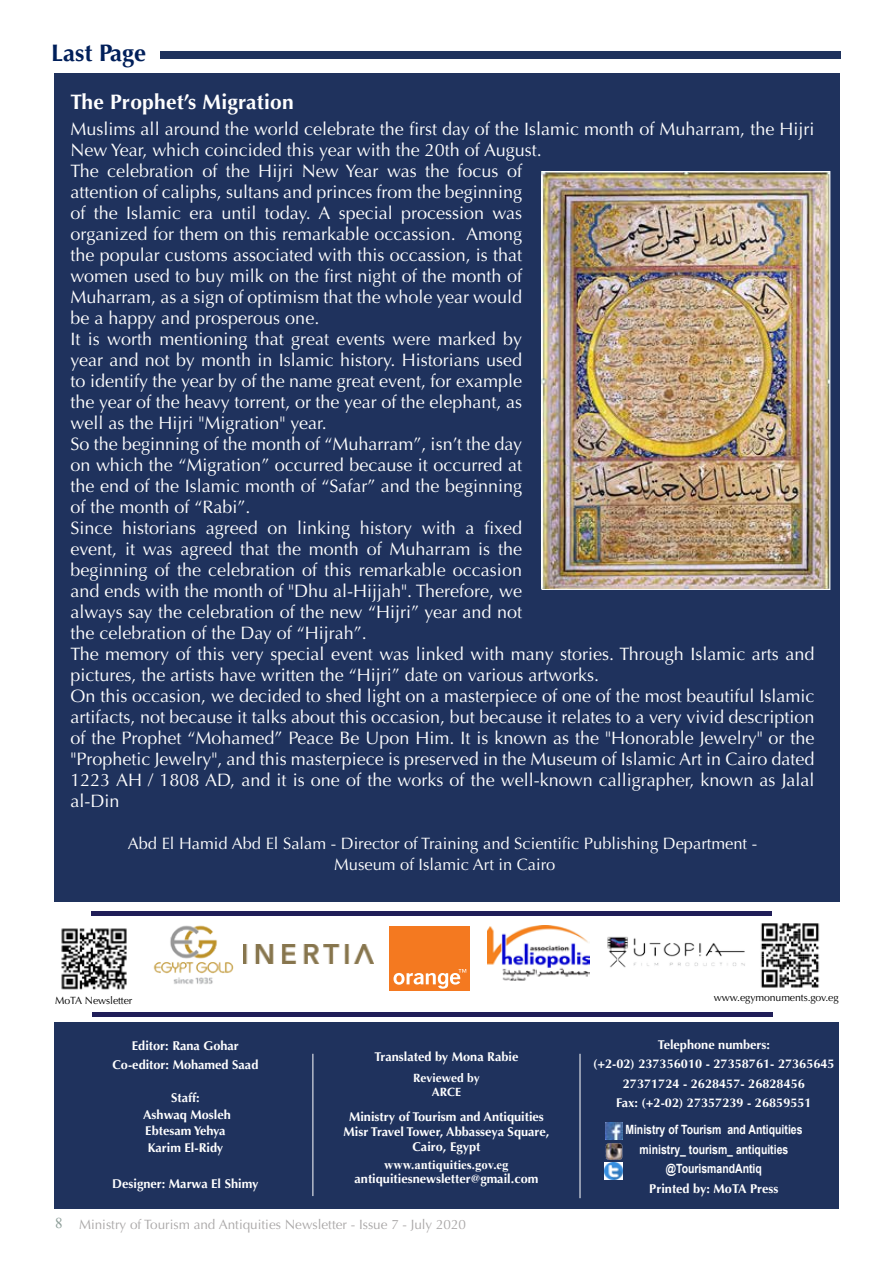
<style>
.page{position:relative;width:893px;height:1263px;background:#fff}
.page>*{position:absolute;margin:0;border:0;box-sizing:border-box;transform-origin:0 0}
.t1{font:700 24px "Optima";color:#001f5a}
.t2{font:700 21px "Optima";letter-spacing:.01em;color:#fff}
.t3{font:18px/21px "Optima";color:#fff}
.t4{font:16.5px/21px "Optima";color:#fff;text-align:center}
.t5{font:15px "Times New Roman";color:#8c9d98}
.t6{font:13.5px "Optima";color:#aaa8a8}
.t7{font:700 12.75px/19.5px "Optima";color:#fff;text-align:center}
.t8{font:700 12.75px "Arial";color:#fff;scale:.82 1}
.t9{font:700 12.75px "Times New Roman";color:#fff}
.t10{font:700 12px/13.5px "Optima";color:#fff;text-align:center}
.t11{font:10.5px "Optima";letter-spacing:-.01em;color:#000}
</style>
<div class="page">
<div style="left:54px;top:73px;width:786px;height:828px;background:#1f325d"></div>
<div style="left:54px;top:1022px;width:785px;height:186px;background:#1f325d"></div>
<hr style="left:312px;top:1054px;width:1px;height:142px;background:#fff">
<hr style="left:580px;top:1054px;width:1px;height:144px;background:#fff">
<img style="left:605px;top:1143px;width:18px;height:17px">
<img style="left:605px;top:1162px;width:17px;height:18px">
<img style="left:606px;top:1123px;width:16px;height:16px">
<div style="left:91px;top:911px;width:681px;height:5px;background:#201e58"></div>
<hr style="left:92px;top:1012px;width:680px;height:4px;background:#201e58">
<div style="left:160px;top:52px;width:680px;height:7px;background:#1f325d"></div>
<img style="left:61px;top:928px;width:66px;height:62px">
<img style="left:760px;top:923px;width:60px;height:65px">
<img style="left:243px;top:944px;width:131px;height:20px">
<img style="left:607px;top:936px;width:138px;height:32px">
<div style="left:389px;top:927px;width:80px;height:64px;background:#f47920"></div>
<svg style="left:393px;top:969px;width:73px;height:20px"></svg>
<img style="left:544px;top:173px;width:284px;height:415px">
<div style="left:542px;top:171px;width:288px;height:419px;border:1px solid #fff"></div>
<img style="left:488px;top:925px;width:101px;height:55px">
<img style="left:153px;top:925px;width:81px;height:59px">
<h1 class="t1" style="left:51px;top:39px;width:97px">Last Page</h1>
<p class="t2" style="left:71px;top:90px;width:225px">The Prophet s’ Migration</p>
<p class="t3" style="left:71px;top:118px;width:745px">Muslims all around the world celebrate the first day of the Islamic month of Muharram, the Hijri</p>
<p class="t3" style="left:71px;top:139px;width:473px">New Year, which coincided this year with the 20th of August.</p>
<p class="t3" style="left:507px;top:160px;width:17px">of</p>
<p class="t3" style="left:202px;top:160px;width:17px">of</p>
<p class="t3" style="left:458px;top:160px;width:43px">focus</p>
<p class="t3" style="left:71px;top:160px;width:30px">The</p>
<p class="t3" style="left:71px;top:181px;width:453px">attention of caliphs, sultans and princes from the beginning</p>
<p class="t3" style="left:492px;top:202px;width:31px">was</p>
<p class="t3" style="left:107px;top:160px;width:88px">celebration</p>
<p class="t3" style="left:226px;top:160px;width:26px">the</p>
<p class="t3" style="left:425px;top:160px;width:26px">the</p>
<p class="t3" style="left:258px;top:160px;width:37px">Hijri</p>
<p class="t3" style="left:302px;top:160px;width:78px">New Year</p>
<p class="t3" style="left:387px;top:160px;width:31px">was</p>
<p class="t3" style="left:71px;top:202px;width:17px">of</p>
<p class="t3" style="left:94px;top:202px;width:26px">the</p>
<p class="t3" style="left:126px;top:202px;width:57px">Islamic</p>
<p class="t3" style="left:222px;top:202px;width:37px">until</p>
<p class="t3" style="left:265px;top:202px;width:67px">today A.</p>
<p class="t3" style="left:339px;top:202px;width:56px">special</p>
<p class="t3" style="left:401px;top:202px;width:85px">procession</p>
<p class="t3" style="left:189px;top:202px;width:25px">era</p>
<p class="t3" style="left:71px;top:223px;width:387px">organized for them on this remarkable occassion.</p>
<p class="t3" style="left:71px;top:244px;width:453px">the popular customs associated with this occassion is, that</p>
<p class="t3" style="left:71px;top:265px;width:453px">women used to buy milk on the first night of the month of</p>
<p class="t3" style="left:71px;top:286px;width:453px">Muharram, as a sign of optimism that the whole year would</p>
<p class="t3" style="left:71px;top:307px;width:250px">be a happy and prosperous one.</p>
<p class="t3" style="left:71px;top:328px;width:453px">It is worth mentioning that great events were marked by</p>
<p class="t3" style="left:71px;top:349px;width:453px">year and not by month in Islamic history. Historians used</p>
<p class="t3" style="left:71px;top:370px;width:453px">to identify the year by of the name great event, for example</p>
<p class="t3" style="left:71px;top:391px;width:453px">the year of the heavy torrent, or the year of the elephant, as</p>
<p class="t3" style="left:71px;top:412px;width:258px">well as the Hijri "Migration" year.</p>
<p class="t3" style="left:71px;top:433px;width:453px">So the beginning of the month of “Muharram ,” isn t’ the day</p>
<p class="t3" style="left:71px;top:454px;width:453px">on which the “Migration” occurred because it occurred at</p>
<p class="t3" style="left:71px;top:475px;width:453px">the end of the Islamic month of “Safar” and the beginning</p>
<p class="t3" style="left:71px;top:496px;width:182px">of the month of “Rabi .“</p>
<p class="t3" style="left:484px;top:517px;width:40px">fixed</p>
<p class="t3" style="left:466px;top:223px;width:58px">Among</p>
<p class="t3" style="left:122px;top:517px;width:76px">historians</p>
<p class="t3" style="left:206px;top:517px;width:54px">agreed</p>
<p class="t3" style="left:297px;top:517px;width:55px">linking</p>
<p class="t3" style="left:360px;top:517px;width:54px">history</p>
<p class="t3" style="left:422px;top:517px;width:36px">with</p>
<p class="t3" style="left:71px;top:517px;width:746px">Since<br>event, it was agreed that the month of Muharram is the<br>beginning of the celebration of this remarkable occasion<br>and ends with the month of "Dhu al-Hijjah ." Therefore, we<br>always say the celebration of the new “Hijri” year and not<br>the celebration of the Day of “Hijrah .“<br>The memory of this very special event was linked with many stories. Through Islamic arts and pictures, the artists have written the “Hijri” date on various artworks.<br>On this occasion, we decided to shed light on a masterpiece of one of the most beautiful Islamic artifacts, not because it talks about this occasion, but because it relates to a very vivid description of the Prophet “Mohamed” Peace Be Upon Him. It is known as the "Honorable Jewelry" or the "Prophetic Jewelry ," and this masterpiece is preserved in the Museum of Islamic Art in Cairo dated 1223 AH / 1808 AD, and it is one of the works of the well-known calligrapher, known as Jalal al-Din</p>
<p class="t4" style="left:128px;top:833px;width:631px">Abd El Hamid Abd El Salam - Director of Training and Scientific Publishing Department -<br>Museum of Islamic Art in Cairo</p>
<p class="t3" style="left:268px;top:517px;width:22px">on</p>
<p class="t3" style="left:465px;top:517px;width:10px">a</p>
<p class="t11" style="left:55px;top:995px;width:79px">MoTA Newsletter</p>
<p class="t7" style="left:112px;top:1036px;width:147px">Editor: Rana Gohar<br>Co-editor: Mohamed Saad</p>
<p class="t7" style="left:143px;top:1090px;width:89px;line-height:16.5px">Staff:<br>Ashwaq Mosleh<br>Ebtesam Yehya<br>Karim El-Ridy</p>
<p class="t7" style="left:112px;top:1174px;width:148px">Designer: Marwa El Shimy</p>
<p class="t7" style="left:374px;top:1047px;width:145px">Translated by Mona Rabie</p>
<p class="t10" style="left:413px;top:1071px;width:68px">Reviewed by<br>ARCE</p>
<p class="t7" style="left:343px;top:1109px;width:207px;line-height:15px">Ministry of Tourism and Antiquities<br>Misr Travel Tower, Abbasseya Square,<br>Cairo, Egypt</p>
<p class="t9" style="left:384px;top:1156px;width:126px">www.antiquities.gov.eg</p>
<p class="t7" style="left:355px;top:1169px;width:185px">antiquitiesnewsletter@gmail.com</p>
<p class="t5" style="left:55px;top:1213px;width:9px">8</p>
<p class="t6" style="left:79px;top:1216px;width:389px">Ministry of Tourism and Antiquities Newsletter - Issue -7 July 2020</p>
<p class="t11" style="left:714px;top:991px;width:126px">www.egymonuments.gov.eg</p>
<p class="t7" style="left:593px;top:1035px;width:243px">Telephone numbers:<br>)+2-02( 237356010 - 27358761- 27365645<br>27371724 - 2628457- 26828456<br>Fax ): +2-02( 27357239 - 26859551</p>
<p class="t8" style="left:727px;top:1121px;width:93px">and Antiquities</p>
<p class="t8" style="left:625px;top:1121px;width:119px">Ministry of Tourism</p>
<p class="t8" style="left:640px;top:1141px;width:183px">ministry_ tourism_ antiquities</p>
<p class="t8" style="left:666px;top:1160px;width:119px">@TourismandAntiq</p>
<p class="t7" style="left:649px;top:1179px;width:131px">Printed by: MoTA Press</p>
</div>
